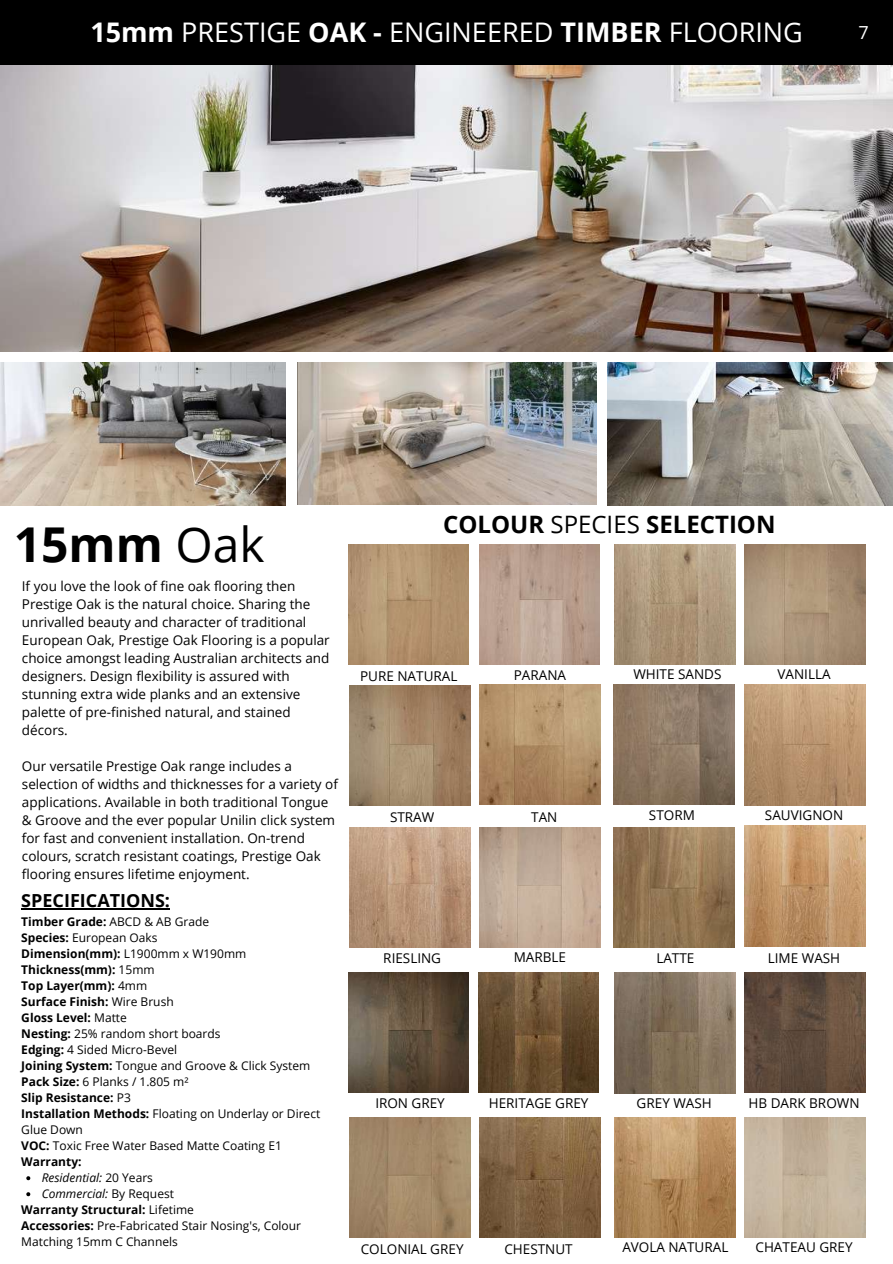
<style>
.page{position:relative;width:893px;height:1264px;background:#fff}
.page>*{position:absolute;margin:0;border:0;box-sizing:border-box;transform-origin:0 0}
.t1{font:700 48px "Open Sans";color:#000}
.t2{font:27px "Open Sans";color:#fff}
.t3{font:700 24px "Open Sans";color:#000}
.t4{font:700 18px "Open Sans";color:#000}
.t5{font:18px "Open Sans";color:#fff}
.t6{font:13.5px/18px "Open Sans";color:#000}
.t7{font:12px "Open Sans";color:#000}
.t8{font:700 12px "Open Sans";color:#000}
.t9{font:italic 12px "Open Sans";color:#000}
.s1{font-weight:700}
.s2{font-weight:400}
.s3{font-style:normal}
</style>
<div class="page">
<div style="left:0;top:0;width:892px;height:65px;background:#000"></div>
<img style="left:0;top:65px;width:892px;height:286px">
<img style="left:0;top:362px;width:286px;height:143px">
<img style="left:297px;top:362px;width:299px;height:143px">
<img style="left:608px;top:362px;width:284px;height:143px">
<img style="left:348px;top:544px;width:121px;height:121px">
<hr style="left:21px;top:908px;width:149px;height:1px;background:#000">
<svg style="left:26px;top:1176px;width:4px;height:4px"></svg>
<svg style="left:26px;top:1192px;width:4px;height:4px"></svg>
<img style="left:349px;top:685px;width:121px;height:120px">
<img style="left:349px;top:827px;width:121px;height:120px">
<img style="left:479px;top:544px;width:120px;height:121px">
<img style="left:615px;top:544px;width:120px;height:121px">
<img style="left:744px;top:544px;width:121px;height:121px">
<img style="left:479px;top:684px;width:121px;height:120px">
<img style="left:613px;top:684px;width:121px;height:120px">
<img style="left:744px;top:685px;width:121px;height:120px">
<img style="left:479px;top:827px;width:121px;height:120px">
<img style="left:613px;top:827px;width:121px;height:120px">
<img style="left:744px;top:825px;width:121px;height:121px">
<img style="left:478px;top:972px;width:120px;height:120px">
<img style="left:615px;top:972px;width:120px;height:121px">
<img style="left:348px;top:972px;width:121px;height:120px">
<img style="left:349px;top:1117px;width:121px;height:120px">
<img style="left:744px;top:972px;width:121px;height:120px">
<img style="left:479px;top:1117px;width:121px;height:120px">
<img style="left:615px;top:1117px;width:120px;height:120px">
<img style="left:744px;top:1117px;width:121px;height:120px">
<h2 class="t2" style="left:90px;top:13px;width:714px"><span class="s1">15mm</span> PRESTIGE <span class="s1">OAK -</span> ENGINEERED <span class="s1">TIMBER</span> FLOORING</h2>
<h3 class="t5" style="left:858px;top:20px;width:12px">7</h3>
<h1 class="t1" style="left:14px;top:510px;width:252px">15mm <span class="s2">Oak</span></h1>
<p class="t6" style="left:22px;top:576px;width:309px">If you love the look of fine oak flooring then Prestige Oak is the natural choice. Sharing the unrivalled beauty and character of traditional European Oak, Prestige Oak Flooring is a popular choice amongst leading Australian architects and designers. Design flexibility is assured with stunning extra wide planks and an extensive palette of pre-finished natural, and stained décors.</p>
<p class="t6" style="left:22px;top:756px;width:317px">Our versatile Prestige Oak range includes a selection of widths and thicknesses for a variety of applications. Available in both traditional Tongue &amp; Groove and the ever popular Unilin click system for fast and convenient installation. On-trend colours, scratch resistant coatings, Prestige Oak flooring ensures lifetime enjoyment.</p>
<h3 class="t3" style="left:443px;top:507px;width:334px">COLOUR <span class="s2">SPECIES</span> SELECTION</h3>
<p class="t6" style="left:360px;top:666px;width:99px">PURE NATURAL</p>
<p class="t6" style="left:514px;top:665px;width:54px">PARANA</p>
<p class="t6" style="left:633px;top:665px;width:89px">WHITE SANDS</p>
<p class="t6" style="left:777px;top:665px;width:55px">VANILLA</p>
<p class="t6" style="left:390px;top:807px;width:46px">STRAW</p>
<p class="t6" style="left:531px;top:807px;width:28px">TAN</p>
<p class="t6" style="left:649px;top:806px;width:47px">STORM</p>
<p class="t6" style="left:764px;top:806px;width:80px">SAUVIGNON</p>
<h3 class="t4" style="left:21px;top:887px;width:150px">SPECIFICATIONS:</h3>
<p class="t8" style="left:21px;top:913px;width:189px">Timber Grade: <span class="s2">ABCD &amp; AB Grade</span></p>
<p class="t7" style="left:21px;top:929px;width:138px"><span class="s1">Species:</span> European Oaks</p>
<p class="t8" style="left:21px;top:945px;width:226px">Dimension(mm): <span class="s2">L1900mm x W190mm</span></p>
<p class="t8" style="left:21px;top:961px;width:135px">Thickness(mm): <span class="s2">15mm</span></p>
<p class="t8" style="left:21px;top:977px;width:127px">Top Layer(mm): <span class="s2">4mm</span></p>
<p class="t8" style="left:21px;top:993px;width:154px">Surface Finish: <span class="s2">Wire Brush</span></p>
<p class="t8" style="left:21px;top:1009px;width:107px">Gloss Level: <span class="s2">Matte</span></p>
<p class="t7" style="left:21px;top:1025px;width:201px"><span class="s1">Nesting:</span> 25% random short boards</p>
<p class="t7" style="left:21px;top:1041px;width:157px"><span class="s1">Edging:</span> 4 Sided Micro-Bevel</p>
<p class="t7" style="left:21px;top:1057px;width:290px"><span class="s1">Joining System:</span> Tongue and Groove &amp; Click System</p>
<p class="t7" style="left:21px;top:1073px;width:169px"><span class="s1">Pack Size:</span> 6 Planks / 1.805 m²</p>
<p class="t8" style="left:21px;top:1089px;width:111px">Slip Resistance: <span class="s2">P3</span></p>
<p class="t7" style="left:21px;top:1105px;width:300px"><span class="s1">Installation Methods:</span> Floating on Underlay or Direct</p>
<p class="t7" style="left:21px;top:1121px;width:63px">Glue Down</p>
<p class="t7" style="left:21px;top:1137px;width:262px"><span class="s1">VOC:</span> Toxic Free Water Based Matte Coating E1</p>
<p class="t8" style="left:21px;top:1153px;width:62px">Warranty:</p>
<p class="t9" style="left:42px;top:1169px;width:113px">Residential: <span class="s3">20 Years</span></p>
<p class="t9" style="left:42px;top:1185px;width:134px">Commercial: <span class="s3">By Request</span></p>
<p class="t8" style="left:21px;top:1201px;width:174px">Warranty Structural: <span class="s2">Lifetime</span></p>
<p class="t7" style="left:21px;top:1217px;width:281px"><span class="s1">Accessories:</span> Pre-Fabricated Stair Nosing's, Colour</p>
<p class="t7" style="left:21px;top:1233px;width:158px">Matching 15mm C Channels</p>
<p class="t6" style="left:383px;top:949px;width:59px">RIESLING</p>
<p class="t6" style="left:513px;top:948px;width:54px">MARBLE</p>
<p class="t6" style="left:656px;top:949px;width:39px">LATTE</p>
<p class="t6" style="left:767px;top:949px;width:74px">LIME WASH</p>
<p class="t6" style="left:375px;top:1094px;width:71px">IRON GREY</p>
<p class="t6" style="left:488px;top:1094px;width:101px">HERITAGE GREY</p>
<p class="t6" style="left:636px;top:1094px;width:77px">GREY WASH</p>
<p class="t6" style="left:748px;top:1094px;width:112px">HB DARK BROWN</p>
<p class="t6" style="left:361px;top:1239px;width:104px">COLONIAL GREY</p>
<p class="t6" style="left:504px;top:1239px;width:70px">CHESTNUT</p>
<p class="t6" style="left:622px;top:1238px;width:107px">AVOLA NATURAL</p>
<p class="t6" style="left:755px;top:1238px;width:99px">CHATEAU GREY</p>
</div>
